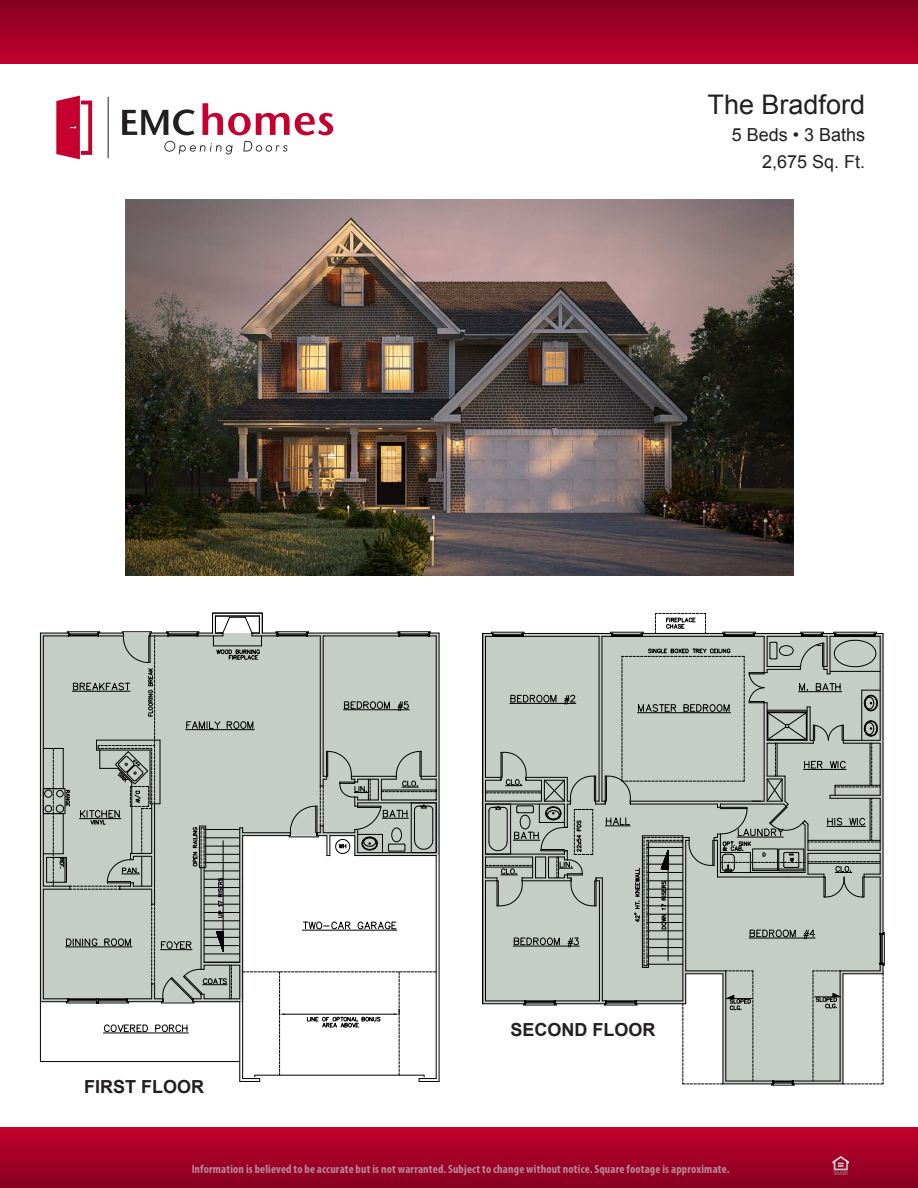
<style>
.page{position:relative;width:918px;height:1188px;background:#fff}
.page>*{position:absolute;margin:0;border:0;box-sizing:border-box;transform-origin:0 0}
.t1{font:27px "Arial";color:#231f20}
.t2{font:18px/27px "Arial";color:#231f20;text-align:right}
.t3{font:700 18px "Arial";color:#231f20}
.t4{font:700 condensed 12px "Myriad Pro";letter-spacing:.015em;color:#fff}
</style>
<div class="page">
<div style="left:0;top:0;width:918px;height:63px;background:linear-gradient(to bottom,#82001e,#c2002d)"></div>
<hr style="left:108px;top:97px;width:1px;height:61px;background:#2e2926">
<svg style="left:122px;top:109px;width:73px;height:26px"></svg>
<svg style="left:202px;top:103px;width:131px;height:32px"></svg>
<svg style="left:164px;top:141px;width:69px;height:13px"></svg>
<svg style="left:243px;top:141px;width:45px;height:11px"></svg>
<svg style="left:56px;top:96px;width:36px;height:63px"></svg>
<div style="left:0;top:1127px;width:918px;height:61px;background:linear-gradient(to bottom,#c3002e,#860120)"></div>
<hr style="left:439px;top:633px;width:1px;height:448px;background:#000">
<svg style="left:40px;top:613px;width:399px;height:469px"></svg>
<hr style="left:884px;top:932px;width:1px;height:33px;background:#000">
<svg style="left:485px;top:613px;width:399px;height:473px"></svg>
<img style="left:126px;top:200px;width:668px;height:375px">
<h1 class="t1" style="left:708px;top:87px;width:159px">The Bradford</h1>
<h2 class="t2" style="left:732px;top:122px;width:135px">5 Beds • 3 Baths<br>2,675 Sq. Ft.</h2>
<p class="t3" style="left:84px;top:1074px;width:122px">FIRST FLOOR</p>
<p class="t3" style="left:510px;top:1018px;width:147px">SECOND FLOOR</p>
<p class="t4" style="left:191px;top:1162px;width:540px">Information is believed to be accurate but is not warranted. Subject to change without notice. Square footage is approximate.</p>
</div>
